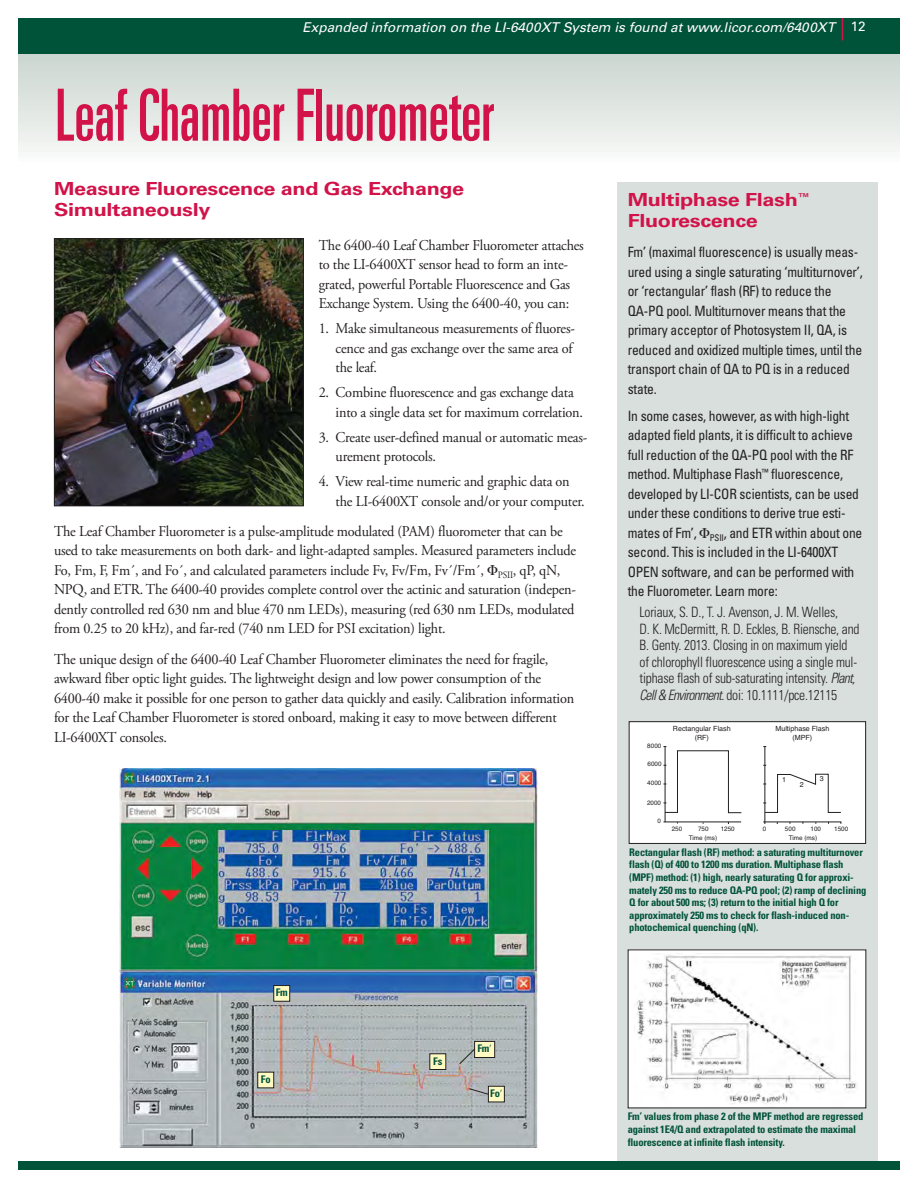
<style>
.page{position:relative;width:918px;height:1188px;background:#fff}
.page>*{position:absolute;margin:0;border:0;box-sizing:border-box;transform-origin:0 0}
.t1{font:ultra-condensed 72px "Univers LT Std";color:#d11349;scale:.84 1}
.t2{font:700 18px/21px "Univers";letter-spacing:-.015em;color:#d11349;scale:1.2 1}
.t3{font:15px/19.5px "Adobe Garamond Pro";letter-spacing:-.015em;color:#231f20;scale:.95 1}
.t4{font:condensed 14.25px/19.5px "Univers";letter-spacing:-.015em;color:#231f20;scale:.95 1}
.t5{font:300 condensed 14.25px/16.5px "Univers LT Std";letter-spacing:-.015em;color:#231f20;scale:.95 1}
.t6{font:italic 13.5px "Univers";color:#fff}
.t7{font:700 condensed 10.5px/12.6px "Univers";letter-spacing:-.015em;color:#005238}
.t8{font:7.05px/8.6px "Helvetica";color:#231f20;text-align:center}
.t9{font:6.3px "Helvetica";color:#231f20}
.s1{font-family:"Univers LT Std";font-style:normal}
.s2{font-style:italic}
</style>
<div class="page">
<div style="left:18px;top:54px;width:882px;height:108px;background:linear-gradient(to bottom,#cad5cf,#f8f9f8)"></div>
<div style="left:18px;top:18px;width:882px;height:36px;background:#005238"></div>
<svg style="left:842px;top:18px;width:1px;height:22px"></svg>
<img style="left:56px;top:240px;width:246px;height:264px">
<div style="left:54px;top:238px;width:250px;height:268px;border:1px solid #231f20"></div>
<div style="left:617px;top:182px;width:261px;height:986px;background:#d8dfdd"></div>
<div style="left:18px;top:1161px;width:882px;height:9px;background:#005238"></div>
<div style="left:629px;top:722px;width:237px;height:121px;background:#fff"></div>
<hr style="left:665px;top:747px;width:1px;height:75px;background:#231f20">
<hr style="left:663px;top:822px;width:78px;height:1px;background:#231f20">
<svg style="left:663px;top:746px;width:79px;height:67px"></svg>
<hr style="left:764px;top:747px;width:1px;height:77px;background:#231f20">
<svg style="left:763px;top:773px;width:78px;height:40px"></svg>
<svg style="left:763px;top:821px;width:79px;height:3px"></svg>
<div style="left:629px;top:721px;width:237px;height:123px;border:1px solid #231f20"></div>
<div style="left:628px;top:950px;width:238px;height:158px;background:#fff"></div>
<img style="left:636px;top:953px;width:221px;height:151px">
<img style="left:120px;top:769px;width:417px;height:379px">
<div style="left:475px;top:1041px;width:20px;height:16px;background:#fffac2"></div>
<div style="left:474px;top:1041px;width:21px;height:17px;border:1px solid #231f20"></div>
<div style="left:430px;top:1054px;width:16px;height:16px;background:#fffac2"></div>
<div style="left:429px;top:1053px;width:17px;height:17px;border:1px solid #231f20"></div>
<div style="left:274px;top:986px;width:16px;height:15px;background:#fffac2"></div>
<div style="left:273px;top:985px;width:17px;height:17px;border:1px solid #231f20"></div>
<div style="left:258px;top:1072px;width:16px;height:16px;background:#fffac2"></div>
<div style="left:257px;top:1072px;width:17px;height:16px;border:1px solid #231f20"></div>
<div style="left:488px;top:1086px;width:16px;height:16px;background:#fffac2"></div>
<div style="left:488px;top:1086px;width:17px;height:16px;border:1px solid #231f20"></div>
<svg style="left:459px;top:1048px;width:17px;height:17px"></svg>
<svg style="left:468px;top:1088px;width:21px;height:7px"></svg>
<p class="t6" style="left:303px;top:22px;width:565px">Expanded information on the LI-6400XT System is found at www.licor.com/6400XT <span class="s1">1 2</span></p>
<h1 class="t1" style="left:56px;top:89px;width:523px">Leaf Chamber Fluorometer</h1>
<p class="t2" style="left:54px;top:180px;width:343px">Measure Fluorescence and Gas Exchange<br>Simultaneously</p>
<p class="t3" style="left:319px;top:237px;width:281px">The 6400-40 Leaf Chamber Fluorometer attaches to the LI-6400XT sensor head to form an inte&shy;grated, powerful Portable Fluorescence and Gas Exchange System. Using the 6400-40, you can:</p>
<p class="t3" style="left:336px;top:320px;width:253px;text-indent:-17px">1. Make simultaneous measurements of fluores&shy;cence and gas exchange over the same area of the leaf.</p>
<p class="t3" style="left:336px;top:384px;width:262px;text-indent:-17px">2. Combine fluorescence and gas exchange data into a single data set for maximum correlation.</p>
<p class="t3" style="left:336px;top:429px;width:266px;text-indent:-17px">3. Create user-defined manual or automatic meas&shy;urement protocols.</p>
<p class="t3" style="left:336px;top:473px;width:264px;text-indent:-17px">4. View real-time numeric and graphic data on the LI-6400XT console and/or your computer.</p>
<p class="t3" style="left:54px;top:523px;width:551px">The Leaf Chamber Fluorometer is a pulse-amplitude modulated (PAM) fluorometer that can be used to take measurements on both dark- and light-adapted samples. Measured parameters include Fo, Fm, F, Fm´, and Fo´, and calculated parameters include Fv, Fv/Fm, Fv´/Fm´, <sub>PSII</sub>, qP, qN, NPQ, and ETR. The 6400-40 provides complete control over the actinic and saturation (indepen&shy;dently controlled red 630 nm and blue 470 nm LEDs), measuring (red 630 nm LEDs, modulated from 0.25 to 20 kHz), and far-red (740 nm LED for PSI excitation) light.</p>
<p class="t3" style="left:54px;top:651px;width:549px">The unique design of the 6400-40 Leaf Chamber Fluorometer eliminates the need for fragile, awkward fiber optic light guides. The lightweight design and low power consumption of the 6400-40 make it possible for one person to gather data quickly and easily. Calibration information for the Leaf Chamber Fluorometer is stored onboard, making it easy to move between different LI-6400XT consoles.</p>
<p class="t7" style="left:276px;top:988px;width:14px">Fm</p>
<p class="t7" style="left:261px;top:1074px;width:11px">Fo</p>
<p class="t7" style="left:433px;top:1056px;width:11px">Fs</p>
<p class="t7" style="left:477px;top:1043px;width:14px">Fm</p>
<p class="t7" style="left:490px;top:1088px;width:11px">Fo</p>
<p class="t2" style="left:628px;top:191px;width:154px">Multiphase Flash<sup>™<br></sup>Fluorescence</p>
<p class="t4" style="left:628px;top:244px;width:249px">Fm’ (maximal fluorescence) is usually meas&shy;ured using a single saturating ‘multiturnover’, or ‘rectangular’ flash (RF) to reduce the QA-PQ pool. Multiturnover means that the primary acceptor of Photosystem II, QA, is reduced and oxidized multiple times, until the transport chain of QA to PQ is in a reduced state.</p>
<p class="t4" style="left:628px;top:407px;width:248px">In some cases, however, as with high-light adapted field plants, it is difficult to achieve full reduction of the QA-PQ pool with the RF method. Multiphase Flash<sup>™</sup> fluorescence, developed by LI-COR scientists, can be used under these conditions to derive true esti&shy;mates of Fm’, <sub>PSII</sub>, and ETR within about one second. This is included in the LI-6400XT OPEN software, and can be performed with the Fluorometer. Learn more:</p>
<p class="t5" style="left:640px;top:605px;width:233px">Loriaux, S. D., T. J. Avenson, J. M. Welles,<br>D. K. McDermitt, R. D. Eckles, B. Riensche, and B. Genty. 2013. Closing in on maximum yield of chlorophyll fluorescence using a single mul&shy;tiphase flash of sub-saturating intensity. <span class="s2">Plant, Cell &amp; Environment</span>. doi: 10.1111/pce.12115</p>
<p class="t9" style="left:647px;top:743px;width:16px">8000</p>
<p class="t9" style="left:648px;top:762px;width:16px">6000</p>
<p class="t9" style="left:647px;top:781px;width:16px">4000</p>
<p class="t9" style="left:647px;top:800px;width:16px">2000</p>
<p class="t9" style="left:658px;top:819px;width:5px">0</p>
<p class="t8" style="left:673px;top:725px;width:59px">Rectangular Flash (RF)</p>
<p class="t8" style="left:775px;top:725px;width:55px">Multiphase Flash (MPF)</p>
<p class="t8" style="left:782px;top:776px;width:5px">1</p>
<p class="t8" style="left:800px;top:781px;width:5px">2</p>
<p class="t8" style="left:820px;top:775px;width:5px">3</p>
<p class="t9" style="left:698px;top:826px;width:12px">750</p>
<p class="t9" style="left:721px;top:826px;width:16px">1250</p>
<p class="t9" style="left:763px;top:826px;width:5px">0</p>
<p class="t9" style="left:785px;top:826px;width:12px">500</p>
<p class="t9" style="left:811px;top:826px;width:12px">100</p>
<p class="t9" style="left:834px;top:826px;width:16px">1500</p>
<p class="t9" style="left:689px;top:835px;width:30px">Time (ms)</p>
<p class="t9" style="left:789px;top:835px;width:30px">Time (ms)</p>
<p class="t9" style="left:672px;top:826px;width:12px">250</p>
<p class="t7" style="left:629px;top:847px;width:239px">Rectangular flash (RF) method: a saturating multiturnover flash (Q) of 400 to 1200 ms duration. Multiphase flash (MPF) method: (1) high, nearly saturating Q for approxi&shy;mately 250 ms to reduce QA-PQ pool; (2) ramp of declining Q for about 500 ms; (3) return to the initial high Q for approximately 250 ms to check for flash-induced non&shy;photochemical quenching (qN).</p>
<p class="t7" style="left:628px;top:1111px;width:237px">Fm’ values from phase 2 of the MPF method are regressed against 1E4/Q and extrapolated to estimate the maximal fluorescence at infinite flash intensity.</p>
</div>
